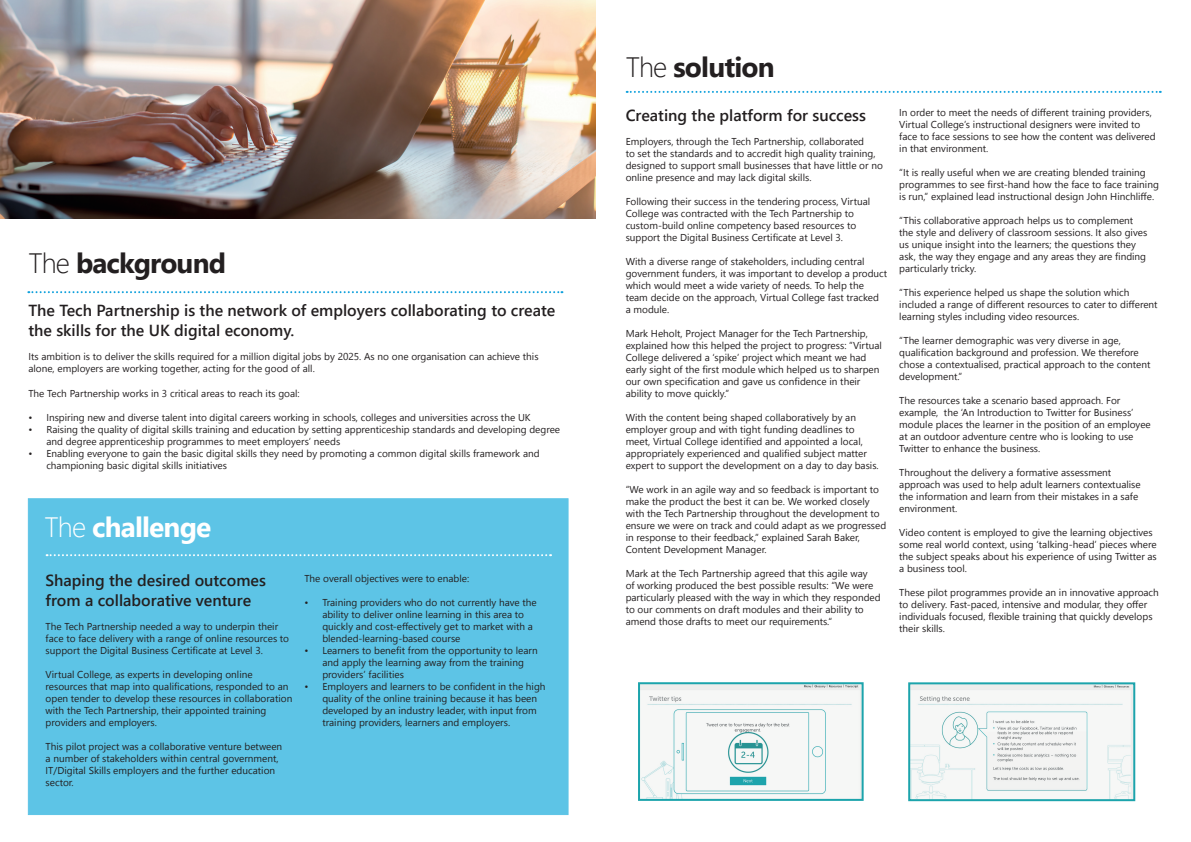
<style>
.page{position:relative;width:1191px;height:842px;background:#fff}
.page>*{position:absolute;margin:0;border:0;box-sizing:border-box;transform-origin:0 0}
.t1{font:700 28px "Segoe UI";letter-spacing:-.03em;color:#231f20}
.t2{font:700 28px "Segoe UI";letter-spacing:-.03em;color:#fff}
.t3{font:600 16px/20px "Segoe UI";color:#231f20}
.t4{font:10px/12px "Segoe UI";color:#231f20}
.s1{font-weight:300}
</style>
<div class="page">
<div style="left:28px;top:498px;width:540px;height:317px;background:#5dc4e6;border:1px solid #5dc4e6"></div>
<svg style="left:28px;top:291px;width:534px;height:2px"></svg>
<svg style="left:626px;top:91px;width:534px;height:2px"></svg>
<svg style="left:47px;top:554px;width:504px;height:2px"></svg>
<img style="left:641px;top:685px;width:219px;height:113px">
<div style="left:638px;top:682px;width:225px;height:119px;border:2px solid #1ca4ac"></div>
<img style="left:911px;top:685px;width:221px;height:113px">
<div style="left:908px;top:682px;width:227px;height:119px;border:2px solid #1ca4ac"></div>
<img style="left:0;top:0;width:595px;height:219px">
<h1 class="t1" style="left:28px;top:240px;width:199px"><span class="s1">The</span> background</h1>
<h2 class="t3" style="left:28px;top:301px;width:528px">The Tech Partnership is the network of employers collaborating to create the skills for the UK digital economy.</h2>
<p class="t4" style="left:28px;top:351px;width:512px">Its ambition is to deliver the skills required for a million digital jobs by 2025. As no one organisation can achieve this alone, employers are working together, acting for the good of all.</p>
<p class="t4" style="left:28px;top:387px;width:273px">The Tech Partnership works in 3 critical areas to reach its goal:</p>
<p class="t4" style="left:28px;top:411px;width:504px">• Inspiring new and diverse talent into digital careers working in schools, colleges and universities across the UK</p>
<p class="t4" style="left:46px;top:423px;width:515px;text-indent:-18px">• Raising the quality of digital skills training and education by setting apprenticeship standards and developing degree and degree apprenticeship programmes to meet employers’ needs</p>
<p class="t4" style="left:46px;top:447px;width:495px;text-indent:-18px">• Enabling everyone to gain the basic digital skills they need by promoting a common digital skills framework and championing basic digital skills initiatives</p>
<h1 class="t2" style="left:44px;top:505px;width:168px"><span class="s1">The</span> challenge</h1>
<h2 class="t3" style="left:46px;top:570px;width:222px">Shaping the desired outcomes from a collaborative venture</h2>
<p class="t4" style="left:46px;top:620px;width:245px">The Tech Partnership needed a way to underpin their face to face delivery with a range of online resources to support the Digital Business Certificate at Level 3.</p>
<p class="t4" style="left:46px;top:668px;width:248px">Virtual College, as experts in developing online resources that map into qualifications, responded to an open tender to develop these resources in collaboration with the Tech Partnership, their appointed training providers and employers.</p>
<p class="t4" style="left:46px;top:740px;width:238px">This pilot project was a collaborative venture between a number of stakeholders within central government, IT/Digital Skills employers and the further education sector.</p>
<p class="t4" style="left:304px;top:572px;width:166px">The overall objectives were to enable:</p>
<p class="t4" style="left:322px;top:596px;width:216px;text-indent:-18px">• Training providers who do not currently have the ability to deliver online learning in this area to quickly and cost-effectively get to market with a blended-learning-based course</p>
<p class="t4" style="left:322px;top:644px;width:217px;text-indent:-18px">• Learners to benefit from the opportunity to learn and apply the learning away from the training providers’ facilities</p>
<p class="t4" style="left:322px;top:680px;width:225px;text-indent:-18px">• Employers and learners to be confident in the high quality of the online training because it has been developed by an industry leader, with input from training providers, learners and employers.</p>
<h1 class="t1" style="left:625px;top:45px;width:151px"><span class="s1">The</span> solution</h1>
<h2 class="t3" style="left:625px;top:105px;width:242px">Creating the platform for success</h2>
<p class="t4" style="left:625px;top:135px;width:259px">Employers, through the Tech Partnership, collaborated<br>to set the standards and to accredit high quality training, designed to support small businesses that have little or no online presence and may lack digital skills.</p>
<p class="t4" style="left:625px;top:195px;width:246px">Following their success in the tendering process, Virtual College was contracted with the Tech Partnership to custom-build online competency based resources to support the Digital Business Certificate at Level 3.</p>
<p class="t4" style="left:625px;top:255px;width:263px">With a diverse range of stakeholders, including central government funders, it was important to develop a product which would meet a wide variety of needs. To help the team decide on the approach, Virtual College fast tracked<br>a module.</p>
<p class="t4" style="left:625px;top:327px;width:258px">Mark Heholt, Project Manager for the Tech Partnership, explained how this helped the project to progress: ”Virtual College delivered a ‘spike’ project which meant we had early sight of the first module which helped us to sharpen our own specification and gave us confidence in their ability to move quickly.”</p>
<p class="t4" style="left:625px;top:411px;width:255px">With the content being shaped collaboratively by an employer group and with tight funding deadlines to meet, Virtual College identified and appointed a local, appropriately experienced and qualified subject matter expert to support the development on a day to day basis.</p>
<p class="t4" style="left:625px;top:483px;width:262px">“We work in an agile way and so feedback is important to make the product the best it can be. We worked closely with the Tech Partnership throughout the development to ensure we were on track and could adapt as we progressed in response to their feedback,” explained Sarah Baker, Content Development Manager.</p>
<p class="t4" style="left:625px;top:567px;width:256px">Mark at the Tech Partnership agreed that this agile way<br>of working produced the best possible results: “We were particularly pleased with the way in which they responded to our comments on draft modules and their ability to amend those drafts to meet our requirements.“</p>
<p class="t4" style="left:899px;top:107px;width:258px">In order to meet the needs of different training providers, Virtual College’s instructional designers were invited to face to face sessions to see how the content was delivered in that environment.</p>
<p class="t4" style="left:899px;top:167px;width:261px">“It is really useful when we are creating blended training programmes to see first-hand how the face to face training is run,” explained lead instructional design John Hinchliffe.</p>
<p class="t4" style="left:899px;top:215px;width:249px">“This collaborative approach helps us to complement the style and delivery of classroom sessions. It also gives us unique insight into the learners; the questions they ask, the way they engage and any areas they are finding particularly tricky.</p>
<p class="t4" style="left:899px;top:287px;width:260px">“This experience helped us shape the solution which included a range of different resources to cater to different learning styles including video resources.</p>
<p class="t4" style="left:899px;top:335px;width:253px">“The learner demographic was very diverse in age, qualification background and profession. We therefore chose a contextualised, practical approach to the content development.”</p>
<p class="t4" style="left:899px;top:395px;width:253px">The resources take a scenario based approach. For example, the ‘An Introduction to Twitter for Business’ module places the learner in the position of an employee at an outdoor adventure centre who is looking to use Twitter to enhance the business.</p>
<p class="t4" style="left:899px;top:467px;width:243px">Throughout the delivery a formative assessment approach was used to help adult learners contextualise the information and learn from their mistakes in a safe environment.</p>
<p class="t4" style="left:899px;top:527px;width:259px">Video content is employed to give the learning objectives some real world context, using ‘talking-head’ pieces where the subject speaks about his experience of using Twitter as a business tool.</p>
<p class="t4" style="left:899px;top:587px;width:261px">These pilot programmes provide an in innovative approach to delivery. Fast-paced, intensive and modular, they offer individuals focused, flexible training that quickly develops their skills.</p>
</div>
